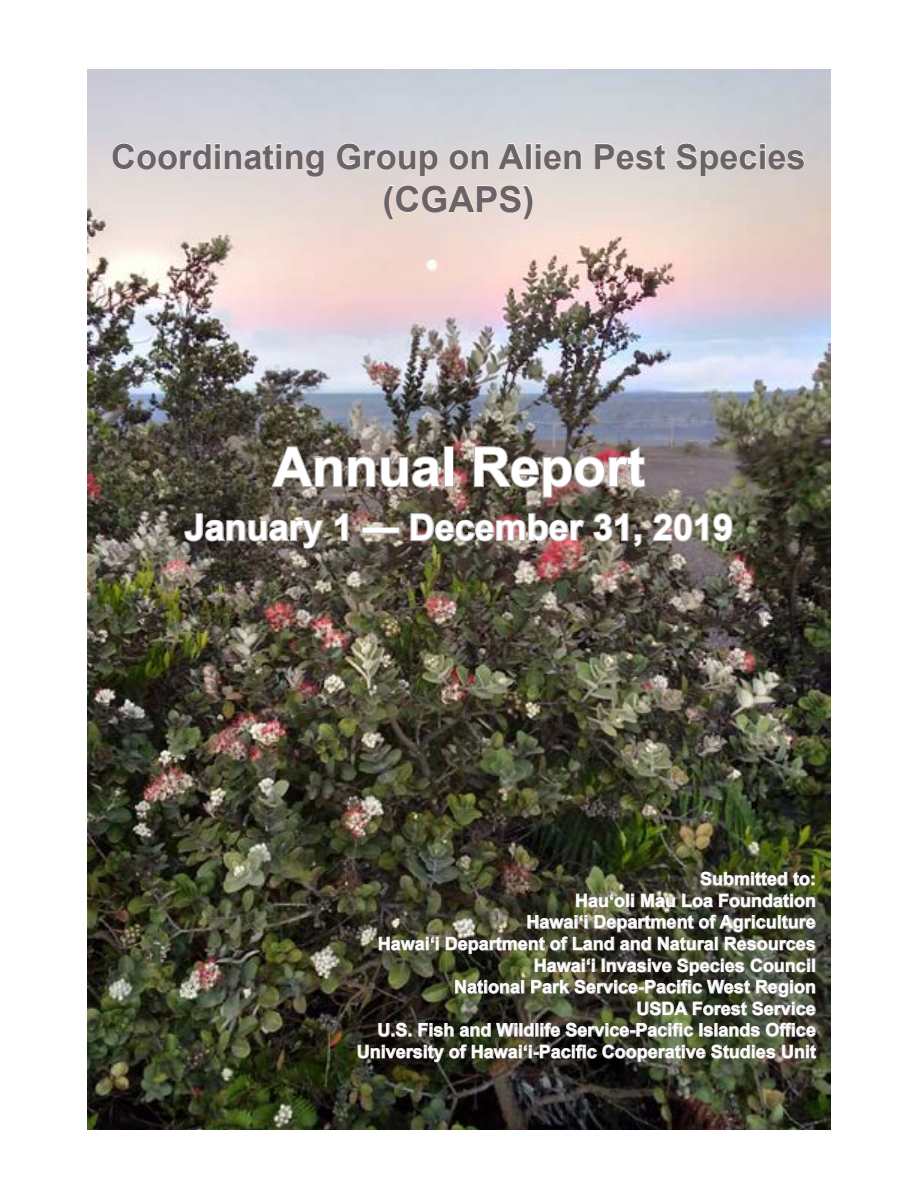
<style>
.page{position:relative;width:918px;height:1188px;background:#fff}
.page>*{position:absolute;margin:0;border:0;box-sizing:border-box;transform-origin:0 0}
.t1{font:700 54px "Arial";color:#fff}
.t2{font:700 36px "Arial";color:#fff}
.t3{font:700 36px "Arial";color:#6c6366}
.t4{font:700 34.5px "Arial";color:#6c6366}
.t5{font:700 18px/21.6px "Arial";color:#fff;text-align:right}
</style>
<div class="page">
<img style="left:87px;top:70px;width:744px;height:1060px">
<svg style="left:112px;top:143px;width:212px;height:34px;background:#e1dcde"></svg>
<svg style="left:336px;top:143px;width:102px;height:33px;background:#dfdadb"></svg>
<svg style="left:449px;top:149px;width:40px;height:21px"></svg>
<svg style="left:498px;top:143px;width:26px;height:26px"></svg>
<div style="left:526px;top:144px;width:5px;height:25px;border:1px solid #fff"></div>
<svg style="left:535px;top:143px;width:47px;height:27px"></svg>
<svg style="left:595px;top:143px;width:71px;height:27px;background:#e1dede"></svg>
<svg style="left:676px;top:143px;width:129px;height:33px;background:#dbd7d6"></svg>
<svg style="left:384px;top:185px;width:149px;height:35px;background:#eaded9"></svg>
<svg style="left:270px;top:444px;width:173px;height:45px;background:#736a62"></svg>
<div style="left:444px;top:446px;width:9px;height:41px;border:2px solid #b6b1b3"></div>
<img style="left:473px;top:444px;width:174px;height:55px">
<svg style="left:183px;top:512px;width:143px;height:38px;background:#6b645e"></svg>
<svg style="left:334px;top:512px;width:15px;height:30px"></svg>
<div style="left:362px;top:528px;width:38px;height:6px;border:2px solid #b6b1b3"></div>
<img style="left:409px;top:512px;width:177px;height:31px">
<svg style="left:592px;top:512px;width:51px;height:37px;background:#726b62"></svg>
<svg style="left:651px;top:512px;width:83px;height:31px;background:#88837a"></svg>
<svg style="left:700px;top:871px;width:115px;height:15px;background:#686857"></svg>
<svg style="left:576px;top:893px;width:58px;height:15px"></svg>
<svg style="left:641px;top:891px;width:35px;height:17px"></svg>
<svg style="left:682px;top:893px;width:134px;height:15px;background:#616256"></svg>
<svg style="left:378px;top:936px;width:61px;height:15px"></svg>
<img style="left:445px;top:914px;width:371px;height:102px">
<svg style="left:378px;top:1023px;width:34px;height:14px"></svg>
<svg style="left:418px;top:1023px;width:99px;height:14px"></svg>
<div style="left:519px;top:1023px;width:3px;height:14px;border:1px solid #b6b1b3"></div>
<svg style="left:523px;top:1023px;width:11px;height:14px"></svg>
<div style="left:535px;top:1023px;width:3px;height:14px;border:1px solid #b6b1b3"></div>
<svg style="left:540px;top:1023px;width:154px;height:14px;background:#686a5c"></svg>
<div style="left:699px;top:1023px;width:4px;height:14px;border:1px solid #b6b1b3"></div>
<svg style="left:703px;top:1023px;width:113px;height:14px;background:#686a5e"></svg>
<svg style="left:357px;top:1044px;width:419px;height:19px;background:#525247"></svg>
<svg style="left:782px;top:1044px;width:35px;height:15px"></svg>
<h3 class="t4" style="left:111px;top:132px;width:696px">Coordinating Group on Alien Pest Species</h3>
<h2 class="t3" style="left:383px;top:174px;width:153px">(CGAPS)</h2>
<h1 class="t1" style="left:273px;top:429px;width:374px">Annual Report</h1>
<h2 class="t2" style="left:185px;top:502px;width:550px">January 1 — December 31, 2019</h2>
<p class="t5" style="left:357px;top:868px;width:461px">Submitted to:<br>Hau‘oli Mau Loa Foundation<br>Hawai‘i Department of Agriculture<br>Hawai‘i Department of Land and Natural Resources Hawai‘i Invasive Species Council<br>National Park Service-Pacific West Region<br>USDA Forest Service<br>U.S. Fish and Wildlife Service-Pacific Islands Office University of Hawai‘i-Pacific Cooperative Studies Unit</p>
</div>
